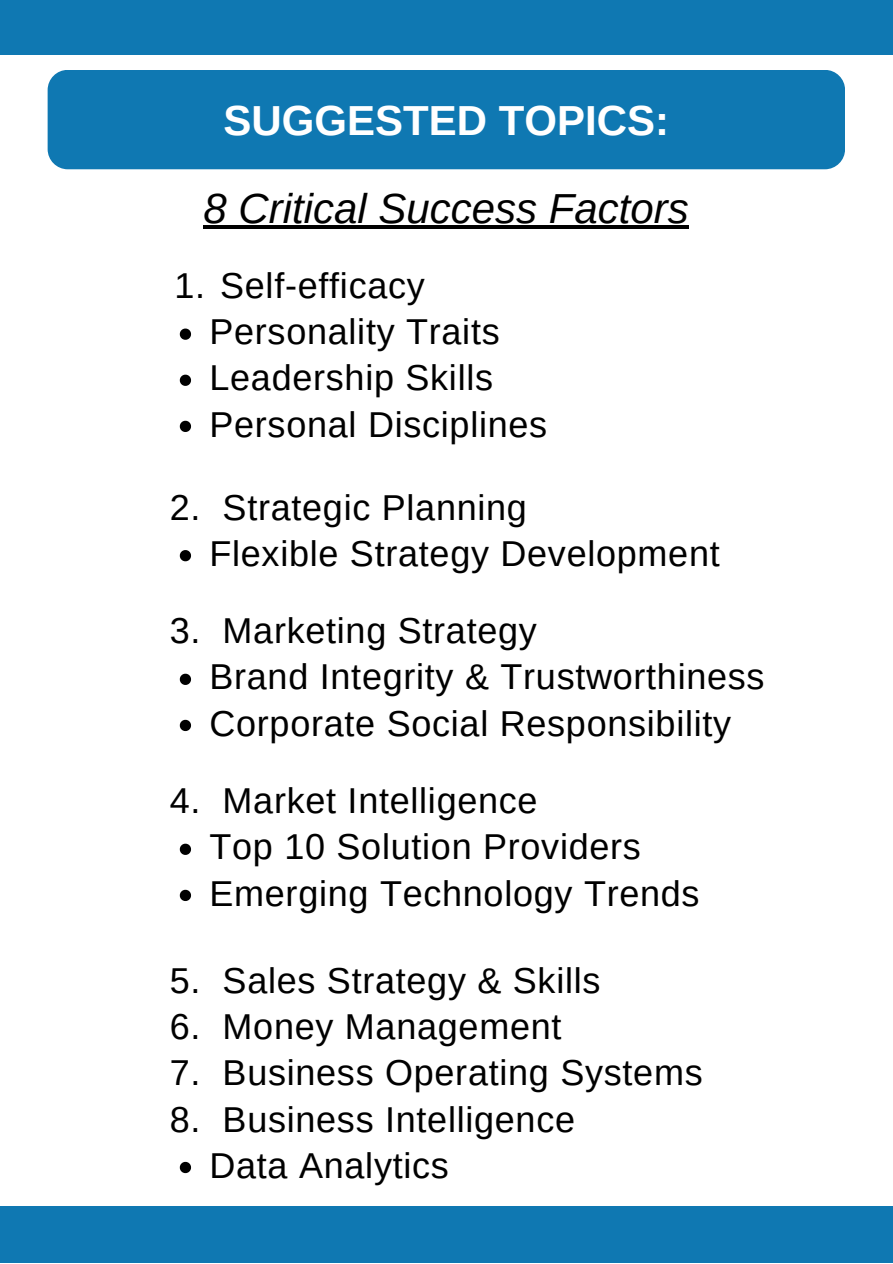
<style>
.page{position:relative;width:893px;height:1264px;background:#fff}
.page>*{position:absolute;margin:0;border:0;box-sizing:border-box;transform-origin:0 0}
.t1{font:italic 42px "Arimo";color:#000}
.t2{font:700 42px "Arimo";color:#fff}
.t3{font:36px "Arimo";letter-spacing:.02em;color:#000}
</style>
<div class="page">
<div style="left:0;top:1205px;width:892px;height:57px;background:#0f78b2"></div>
<div style="left:0;top:0;width:892px;height:55px;background:#0f78b2"></div>
<div style="left:48px;top:70px;width:796px;height:99px;background:#0f78b2;border-radius:20px"></div>
<svg style="left:180px;top:328px;width:11px;height:12px"></svg>
<svg style="left:180px;top:374px;width:11px;height:12px"></svg>
<svg style="left:180px;top:421px;width:11px;height:11px"></svg>
<hr style="left:203px;top:225px;width:485px;height:4px;background:#000">
<svg style="left:180px;top:550px;width:11px;height:11px"></svg>
<svg style="left:180px;top:673px;width:11px;height:12px"></svg>
<svg style="left:180px;top:719px;width:11px;height:12px"></svg>
<svg style="left:180px;top:843px;width:11px;height:12px"></svg>
<svg style="left:180px;top:889px;width:11px;height:12px"></svg>
<svg style="left:180px;top:1161px;width:11px;height:12px"></svg>
<p class="t2" style="left:223px;top:97px;width:447px">SUGGESTED TOPICS:</p>
<p class="t1" style="left:203px;top:185px;width:486px">8 Critical Success Factors</p>
<p class="t3" style="left:174px;top:265px;width:252px">1. Self-efficacy</p>
<p class="t3" style="left:209px;top:312px;width:292px">Personality Traits</p>
<p class="t3" style="left:209px;top:358px;width:285px">Leadership Skills</p>
<p class="t3" style="left:209px;top:404px;width:339px">Personal Disciplines</p>
<p class="t3" style="left:170px;top:487px;width:358px">2. Strategic Planning</p>
<p class="t3" style="left:209px;top:533px;width:511px">Flexible Strategy Development</p>
<p class="t3" style="left:170px;top:610px;width:368px">3. Marketing Strategy</p>
<p class="t3" style="left:209px;top:657px;width:556px">Brand Integrity &amp; Trustworthiness</p>
<p class="t3" style="left:209px;top:703px;width:523px">Corporate Social Responsibility</p>
<p class="t3" style="left:170px;top:780px;width:369px">4. Market Intelligence</p>
<p class="t3" style="left:209px;top:826px;width:433px">Top 10 Solution Providers</p>
<p class="t3" style="left:209px;top:873px;width:491px">Emerging Technology Trends</p>
<p class="t3" style="left:170px;top:960px;width:432px">5. Sales Strategy &amp; Skills</p>
<p class="t3" style="left:170px;top:1006px;width:393px">6. Money Management</p>
<p class="t3" style="left:170px;top:1052px;width:534px">7. Business Operating Systems</p>
<p class="t3" style="left:170px;top:1098px;width:407px">8. Business Intelligence</p>
<p class="t3" style="left:209px;top:1144px;width:241px">Data Analytics</p>
</div>
